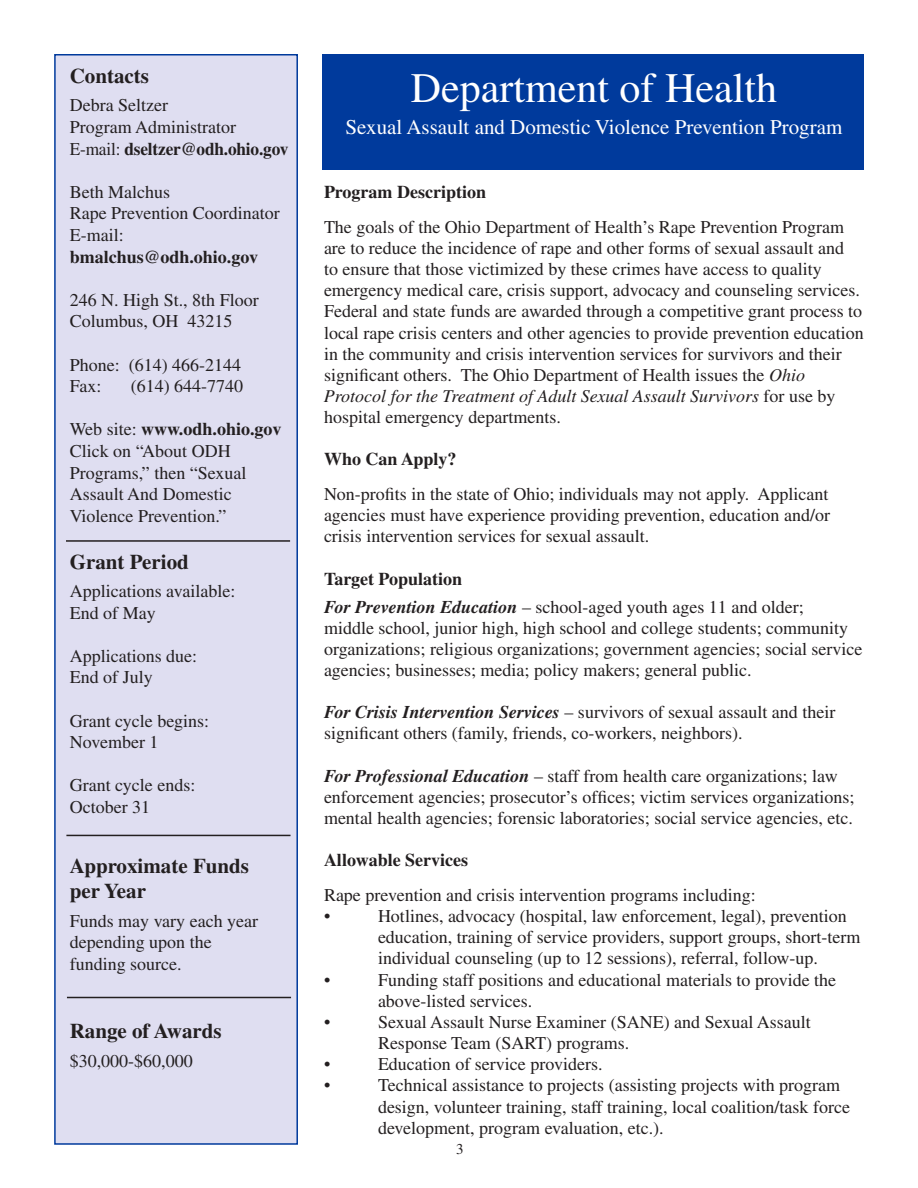
<style>
.page{position:relative;width:918px;height:1188px;background:#fff}
.page>*{position:absolute;margin:0;border:0;box-sizing:border-box;transform-origin:0 0}
.t1{font:42px "Times";color:#fff}
.t2{font:700 21px/25.2px "Times";color:#231f20}
.t3{font:21px "Times";color:#fff}
.t4{font:18px/21.1px "Times";color:#231f20}
.t5{font:700 18px "Times";color:#231f20}
.t6{font:15px "Times";color:#231f20}
.s1{font-weight:700}
.s2{font-style:italic}
.s3{font-weight:700;font-style:italic}
</style>
<div class="page">
<div style="left:322px;top:54px;width:542px;height:115px;background:#003a9c"></div>
<div style="left:55px;top:55px;width:242px;height:1089px;background:#dfdef1"></div>
<div style="left:54px;top:54px;width:244px;height:1091px;border:2px solid #003a9c"></div>
<hr style="left:66px;top:540px;width:224px;height:2px;background:#231f20">
<hr style="left:66px;top:835px;width:225px;height:1px;background:#231f20">
<hr style="left:67px;top:997px;width:224px;height:1px;background:#231f20">
<p class="t2" style="left:70px;top:63px;width:81px">Contacts</p>
<p class="t4" style="left:70px;top:94px;width:220px;line-height:21.6px">Debra Seltzer<br>Program Administrator<br>E-mail: <span class="s1">dseltzer@odh.ohio.gov</span></p>
<p class="t4" style="left:70px;top:181px;width:212px;line-height:21.6px">Beth Malchus<br>Rape Prevention Coordinator<br>E-mail:</p>
<p class="t5" style="left:70px;top:246px;width:190px">bmalchus@odh.ohio.gov</p>
<p class="t4" style="left:70px;top:289px;width:191px;line-height:21.6px">246 N. High St., 8th Floor<br>Columbus, OH 43215</p>
<p class="t4" style="left:70px;top:354px;width:173px;line-height:21.6px">Phone: (614) 466-2144<br>Fax:</p>
<p class="t4" style="left:131px;top:376px;width:114px">(614) 644-7740</p>
<p class="t4" style="left:70px;top:418px;width:213px;line-height:21.6px">Web site: <span class="s1">www.odh.ohio.gov<br></span>Click on “About ODH<br>Programs,” then “Sexual<br>Assault And Domestic<br>Violence Prevention.”</p>
<p class="t2" style="left:70px;top:548px;width:121px">Grant Period</p>
<p class="t4" style="left:70px;top:580px;width:167px;line-height:21.6px">Applications available:<br>End of May</p>
<p class="t4" style="left:70px;top:645px;width:129px;line-height:21.6px">Applications due:<br>End of July</p>
<p class="t4" style="left:70px;top:710px;width:141px;line-height:21.6px">Grant cycle begins:<br>November 1</p>
<p class="t4" style="left:70px;top:774px;width:127px;line-height:21.6px">Grant cycle ends:<br>October 31</p>
<p class="t2" style="left:70px;top:853px;width:181px">Approximate Funds per Year</p>
<p class="t4" style="left:70px;top:910px;width:190px;line-height:21.6px">Funds may vary each year depending upon the funding source.</p>
<p class="t2" style="left:70px;top:1018px;width:154px">Range of Awards</p>
<p class="t4" style="left:70px;top:1050px;width:124px">$30,000-$60,000</p>
<h1 class="t1" style="left:411px;top:64px;width:368px">Department of Health</h1>
<p class="t3" style="left:346px;top:115px;width:498px">Sexual Assault and Domestic Violence Prevention Program</p>
<p class="t5" style="left:324px;top:181px;width:164px">Program Description</p>
<p class="t4" style="left:324px;top:216px;width:541px">The goals of the Ohio Department of Health’s Rape Prevention Program are to reduce the incidence of rape and other forms of sexual assault and<br>to ensure that those victimized by these crimes have access to quality emergency medical care, crisis support, advocacy and counseling services.<br>Federal and state funds are awarded through a competitive grant process to local rape crisis centers and other agencies to provide prevention education in the community and crisis intervention services for survivors and their significant others. The Ohio Department of Health issues the <span class="s2">Ohio Protocol for the Treatment of Adult Sexual Assault Survivors</span> for use by hospital emergency departments.</p>
<p class="t5" style="left:324px;top:449px;width:134px">Who Can Apply?</p>
<p class="t4" style="left:324px;top:483px;width:507px;text-align:justify">Non-profits in the state of Ohio; individuals may not apply. Applicant agencies must have experience providing prevention, education and/or crisis intervention services for sexual assault.</p>
<p class="t4" style="left:324px;top:565px;width:481px;line-height:27.9px"><span class="s1">Target Population<br></span><span class="s3">For Prevention Education</span> – school-aged youth ages 11 and older;</p>
<p class="t4" style="left:324px;top:617px;width:540px">middle school, junior high, high school and college students; community organizations; religious organizations; government agencies; social service agencies; businesses; media; policy makers; general public.</p>
<p class="t4" style="left:324px;top:702px;width:513px"><span class="s3">For Crisis Intervention Services</span> – survivors of sexual assault and their significant others (family, friends, co-workers, neighbors).</p>
<p class="t4" style="left:324px;top:765px;width:532px"><span class="s3">For Professional Education</span> – staff from health care organizations; law enforcement agencies; prosecutor’s offices; victim services organizations; mental health agencies; forensic laboratories; social service agencies, etc.</p>
<p class="t5" style="left:324px;top:850px;width:146px">Allowable Services</p>
<p class="t4" style="left:324px;top:884px;width:433px">Rape prevention and crisis intervention programs including: •</p>
<p class="t4" style="left:378px;top:905px;width:484px">Hotlines, advocacy (hospital, law enforcement, legal), prevention education, training of service providers, support groups, short-term individual counseling (up to 12 sessions), referral, follow-up.</p>
<p class="t4" style="left:324px;top:969px;width:8px">•</p>
<p class="t4" style="left:378px;top:969px;width:460px">Funding staff positions and educational materials to provide the above-listed services.</p>
<p class="t4" style="left:324px;top:1011px;width:8px">•</p>
<p class="t4" style="left:378px;top:1011px;width:434px">Sexual Assault Nurse Examiner (SANE) and Sexual Assault<br>Response Team (SART) programs.</p>
<p class="t4" style="left:324px;top:1054px;width:8px">•</p>
<p class="t4" style="left:378px;top:1054px;width:226px">Education of service providers.</p>
<p class="t4" style="left:324px;top:1075px;width:8px">•</p>
<p class="t4" style="left:378px;top:1075px;width:474px">Technical assistance to projects (assisting projects with program design, volunteer training, staff training, local coalition/task force development, program evaluation, etc.).</p>
<p class="t6" style="left:456px;top:1140px;width:9px">3</p>
</div>
